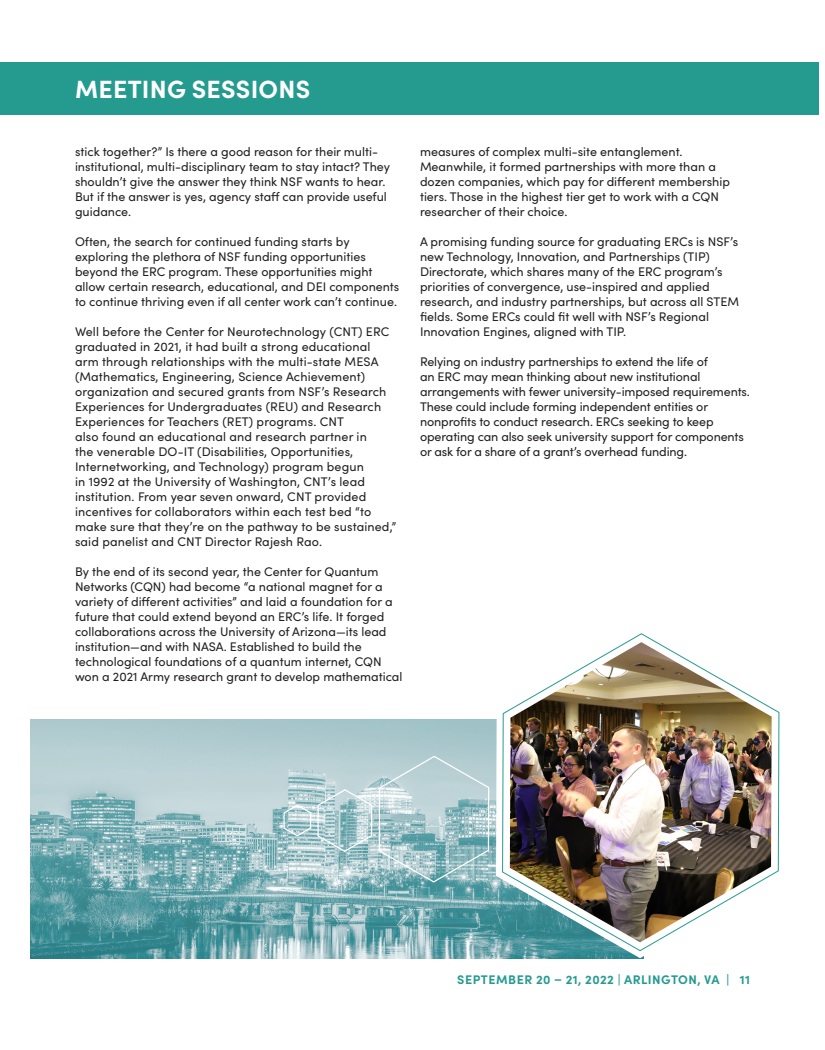
<style>
.page{position:relative;width:825px;height:1050px;background:#fff}
.page>*{position:absolute;margin:0;border:0;box-sizing:border-box;transform-origin:0 0}
.Main_Header{font:700 25px "Sofia Pro";letter-spacing:.01em;color:#fff}
.Body{font:12.5px/15px "Sofia Pro";color:#231f20}
.t1{font:700 12.5px "Sofia Pro";letter-spacing:.04em;color:#259b90}
</style>
<div class="page">
<div style="left:0;top:62px;width:30px;height:53px;background:#259b90"></div>
<div style="left:30px;top:62px;width:789px;height:53px;background:#259b90"></div>
<img style="left:30px;top:719px;width:466px;height:239px">
<svg style="left:283px;top:755px;width:207px;height:128px;background:#aecbcf"></svg>
<svg style="left:496px;top:712px;width:284px;height:246px"></svg>
<svg style="left:502px;top:633px;width:277px;height:318px"></svg>
<img style="left:510px;top:642px;width:262px;height:300px">
<p class="Main_Header" style="left:75px;top:70px;width:237px">MEETING SESSIONS</p>
<p class="Body" style="left:75px;top:143px;width:317px">stick together?” Is there a good reason for their multi&shy;institutional, multi-disciplinary team to stay intact? They shouldn’t give the answer they think NSF wants to hear.<br>But if the answer is yes, agency staff can provide useful guidance.</p>
<p class="Body" style="left:75px;top:233px;width:326px">Often, the search for continued funding starts by exploring the plethora of NSF funding opportunities beyond the ERC program. These opportunities might allow certain research, educational, and DEI components to continue thriving even if all center work can’t continue.</p>
<p class="Body" style="left:75px;top:323px;width:323px">Well before the Center for Neurotechnology (CNT) ERC graduated in 2021, it had built a strong educational arm through relationships with the multi-state MESA (Mathematics, Engineering, Science Achievement) organization and secured grants from NSF’s Research Experiences for Undergraduates (REU) and Research Experiences for Teachers (RET) programs. CNT<br>also found an educational and research partner in<br>the venerable DO-IT (Disabilities, Opportunities, Internetworking, and Technology) program begun<br>in 1992 at the University of Washington, CNT’s lead institution. From year seven onward, CNT provided incentives for collaborators within each test bed “to make sure that they’re on the pathway to be sustained,” said panelist and CNT Director Rajesh Rao.</p>
<p class="Body" style="left:75px;top:563px;width:329px">By the end of its second year, the Center for Quantum Networks (CQN) had become “a national magnet for a variety of different activities” and laid a foundation for a future that could extend beyond an ERC’s life. It forged collaborations across the University of Arizona—its lead institution—and with NASA. Established to build the technological foundations of a quantum internet, CQN won a 2021 Army research grant to develop mathematical</p>
<p class="Body" style="left:420px;top:143px;width:311px">measures of complex multi-site entanglement.<br>Meanwhile, it formed partnerships with more than a dozen companies, which pay for different membership tiers. Those in the highest tier get to work with a CQN researcher of their choice.</p>
<p class="Body" style="left:420px;top:233px;width:321px">A promising funding source for graduating ERCs is NSF’s new Technology, Innovation, and Partnerships (TIP)<br>Directorate, which shares many of the ERC program’s priorities of convergence, use-inspired and applied research, and industry partnerships, but across all STEM fields. Some ERCs could fit well with NSF’s Regional Innovation Engines, aligned with TIP.</p>
<p class="Body" style="left:420px;top:353px;width:331px">Relying on industry partnerships to extend the life of<br>an ERC may mean thinking about new institutional arrangements with fewer university-imposed requirements.<br>These could include forming independent entities or nonprofits to conduct research. ERCs seeking to keep operating can also seek university support for components or ask for a share of a grant’s overhead funding.</p>
<p class="t1" style="left:457px;top:970px;width:294px">SEPTEMBER 20 – 21, 2022 | ARLINGTON, VA | 11</p>
</div>
